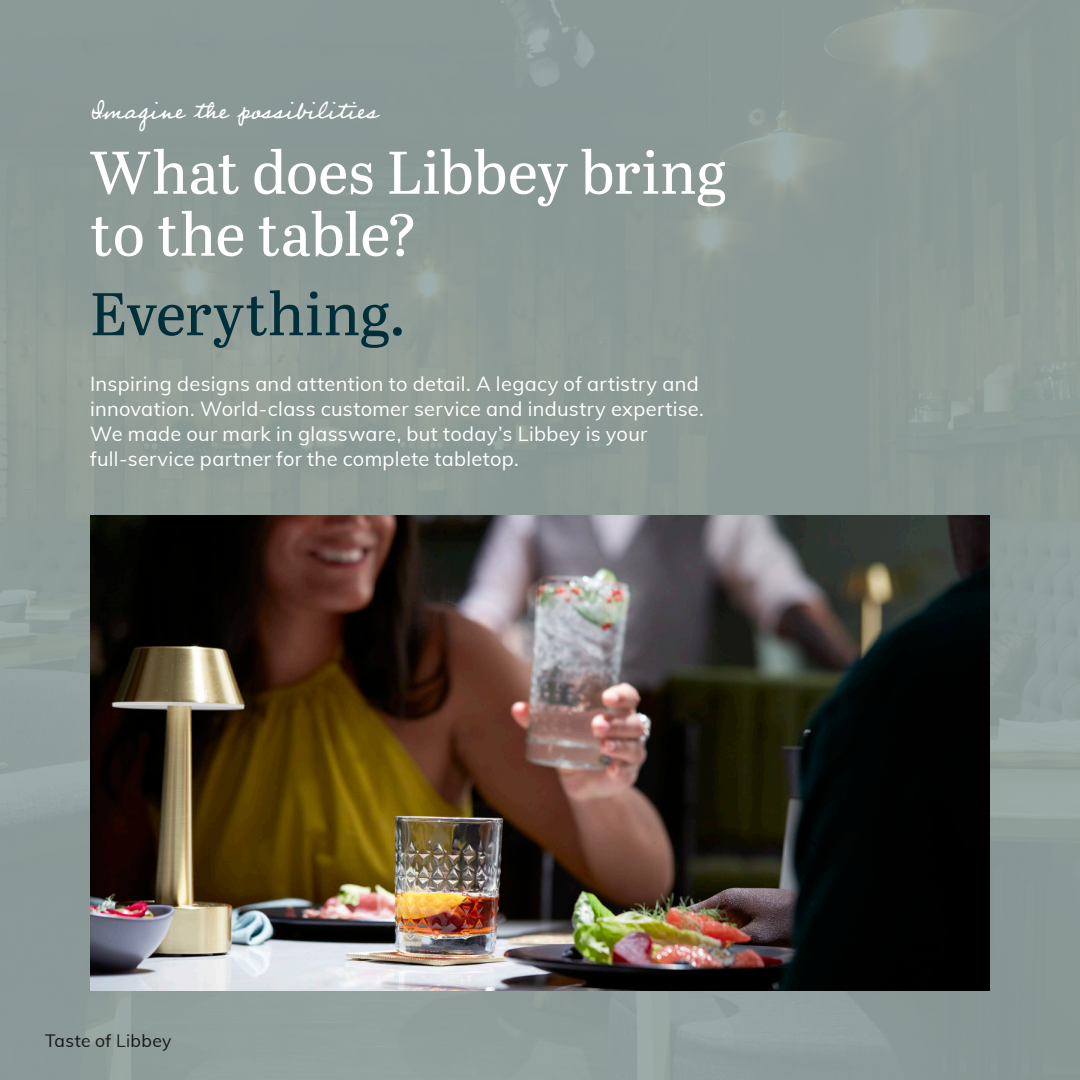
<style>
.page{position:relative;width:1080px;height:1080px;background:#8c9a96}
.page>*{position:absolute;margin:0;border:0;box-sizing:border-box;transform-origin:0 0}
.Libbey_heads{font:60px/62px "Abril Text";letter-spacing:-.005em;color:#fff}
.Libbey_heads-2{font:60px "Abril Text";letter-spacing:.005em;color:#002f3c}
.t1{font:30px "Professor";color:#fff}
._2021_Product_Data{font:20px/25px "Muli";letter-spacing:.015em;color:#fff}
.Libbey_body{font:17.5px "Muli";letter-spacing:.02em;color:#231f20}
</style>
<div class="page">
<img style="left:90px;top:515px;width:900px;height:476px">
<p class="t1" style="left:90px;top:90px;width:289px">Imagine the possibilities</p>
<p class="Libbey_heads" style="left:90px;top:139px;width:638px">What does Libbey bring to the table?</p>
<p class="Libbey_heads-2" style="left:90px;top:271px;width:317px">Everything.</p>
<p class="_2021_Product_Data" style="left:90px;top:370px;width:615px">Inspiring designs and attention to detail. A legacy of artistry and innovation. World-class customer service and industry expertise.</p>
<p class="_2021_Product_Data" style="left:90px;top:420px;width:559px">We made our mark in glassware, but today’s Libbey is your</p>
<p class="_2021_Product_Data" style="left:90px;top:445px;width:430px">full-service partner for the complete tabletop.</p>
<p class="Libbey_body" style="left:45px;top:1028px;width:128px">Taste of Libbey</p>
</div>
